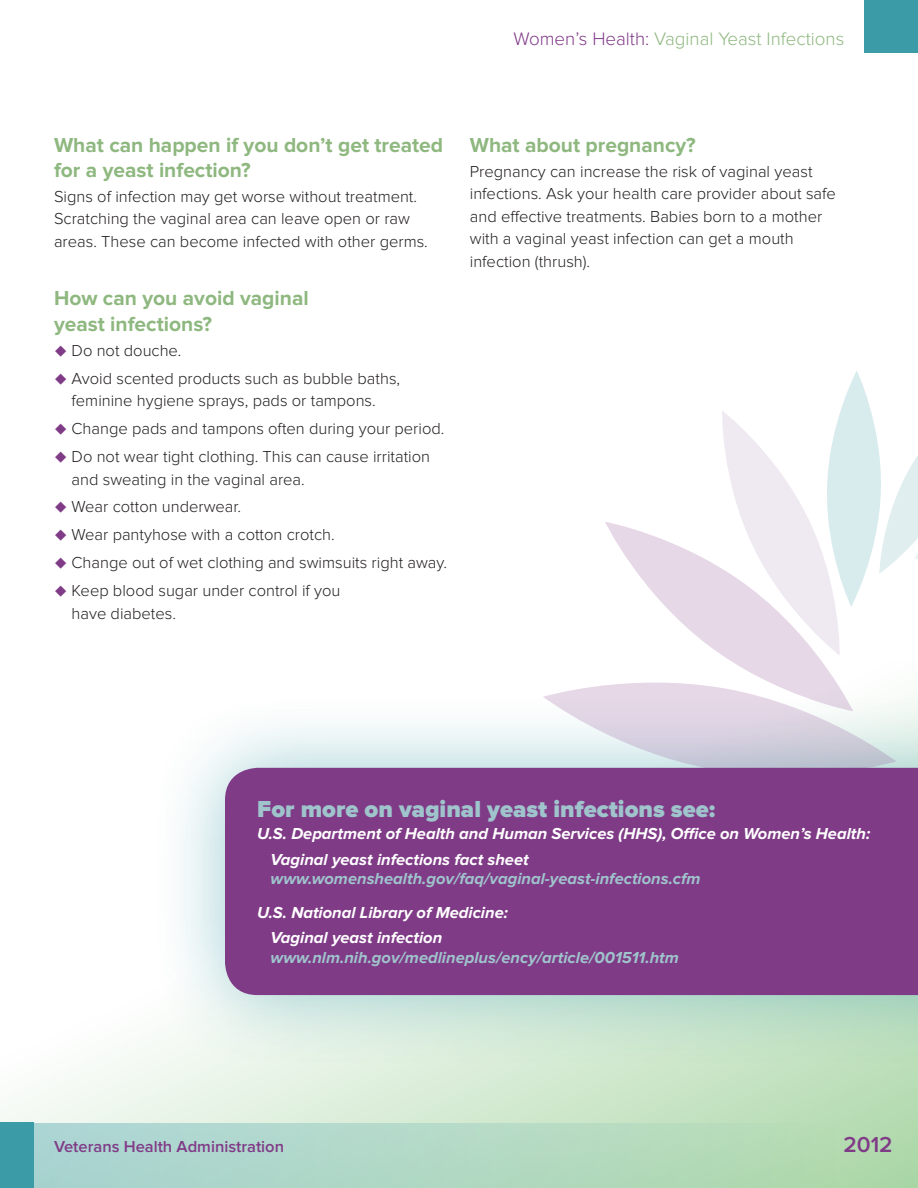
<style>
.page{position:relative;width:918px;height:1188px;background:#fff}
.page>*{position:absolute;margin:0;border:0;box-sizing:border-box;transform-origin:0 0}
.URL_Sec_HEAD{font:900 24px "Proxima Nova";color:#9fc4cc}
.t1{font:600 22.5px "Proxima Nova";color:#803b87}
.Header_L2{font:700 21px/25.2px "Proxima Nova";color:#8eb87f}
.t2{font:300 18.75px "Proxima Nova";color:#8eb87f}
.Bullet_diamond{font:300 16.5px/22.5px "Proxima Nova";color:#231f20}
.Body_text_reg{font:300 16.5px/22.5px "Proxima Nova";color:#231f20}
.URL_lt_blue{font:italic 700 16.5px "Proxima Nova";color:#9fc4cc}
.URL_White_head{font:italic 700 16.5px "Proxima Nova";color:#fff}
.URL_White_Ital{font:italic 700 16.5px "Proxima Nova";color:#fff}
.t3{font:600 16.5px "Proxima Nova";color:#803b87}
.s1{color:#803b87}
</style>
<div class="page">
<svg style="left:0;top:1055px;width:918px;height:133px"></svg>
<div style="left:864px;top:0;width:54px;height:53px;background:#3b9ca8"></div>
<div style="left:0;top:1123px;width:848px;height:65px;background:linear-gradient(to right,#acd5d7,#b6dbb2)"></div>
<div style="left:0;top:1123px;width:34px;height:65px;background:#3b9ca8"></div>
<div style="left:144px;top:687px;width:774px;height:379px;background:#3b9ca8;opacity:.5"></div>
<div style="left:225px;top:768px;width:693px;height:227px;background:#803b87"></div>
<svg style="left:722px;top:371px;width:196px;height:232px"></svg>
<svg style="left:605px;top:522px;width:248px;height:149px"></svg>
<svg style="left:543px;top:671px;width:353px;height:116px"></svg>
<p class="t2" style="left:514px;top:30px;width:332px"><span class="s1">Women’s Health:</span> Vaginal Yeast Infections</p>
<p class="Header_L2" style="left:54px;top:133px;width:391px">What can happen if you don’t get treated for a yeast infection?</p>
<p class="Body_text_reg" style="left:54px;top:186px;width:375px">Signs of infection may get worse without treatment.<br>Scratching the vaginal area can leave open or raw areas. These can become infected with other germs.</p>
<p class="Header_L2" style="left:54px;top:287px;width:256px">How can you avoid vaginal yeast infections?</p>
<p class="Bullet_diamond" style="left:54px;top:340px;width:129px"><span class="s1">◆</span> Do not douche.</p>
<p class="Bullet_diamond" style="left:54px;top:368px;width:348px;text-align:center"><span class="s1">◆</span> Avoid scented products such as bubble baths, feminine hygiene sprays, pads or tampons.</p>
<p class="Bullet_diamond" style="left:54px;top:418px;width:392px"><span class="s1">◆</span> Change pads and tampons often during your period.</p>
<p class="Bullet_diamond" style="left:72px;top:446px;width:360px;text-indent:-18px"><span class="s1">◆</span> Do not wear tight clothing. This can cause irritation and sweating in the vaginal area.</p>
<p class="Bullet_diamond" style="left:54px;top:496px;width:189px"><span class="s1">◆</span> Wear cotton underwear.</p>
<p class="Bullet_diamond" style="left:54px;top:524px;width:282px"><span class="s1">◆</span> Wear pantyhose with a cotton crotch.</p>
<p class="Bullet_diamond" style="left:54px;top:552px;width:395px"><span class="s1">◆</span> Change out of wet clothing and swimsuits right away.</p>
<p class="Bullet_diamond" style="left:72px;top:580px;width:270px;text-indent:-18px"><span class="s1">◆</span> Keep blood sugar under control if you have diabetes.</p>
<p class="Header_L2" style="left:470px;top:133px;width:227px">What about pregnancy?</p>
<p class="Body_text_reg" style="left:470px;top:161px;width:368px">Pregnancy can increase the risk of vaginal yeast infections. Ask your health care provider about safe and effective treatments. Babies born to a mother with a vaginal yeast infection can get a mouth infection (thrush).</p>
<p class="URL_Sec_HEAD" style="left:257px;top:798px;width:460px">For more on vaginal yeast infections see:</p>
<p class="URL_White_head" style="left:257px;top:826px;width:615px">U.S. Department of Health and Human Services (HHS), Office on Women’s Health:</p>
<p class="URL_White_Ital" style="left:271px;top:852px;width:260px">Vaginal yeast infections fact sheet</p>
<p class="URL_lt_blue" style="left:271px;top:871px;width:431px">www.womenshealth.gov/faq/vaginal-yeast-infections.cfm</p>
<p class="URL_White_head" style="left:257px;top:905px;width:252px">U.S. National Library of Medicine:</p>
<p class="URL_White_Ital" style="left:271px;top:930px;width:173px">Vaginal yeast infection</p>
<p class="URL_lt_blue" style="left:271px;top:950px;width:410px">www.nlm.nih.gov/medlineplus/ency/article/001511.htm</p>
<p class="t3" style="left:54px;top:1138px;width:232px">Veterans Health Administration</p>
<h2 class="t1" style="left:843px;top:1134px;width:51px">2012</h2>
</div>
